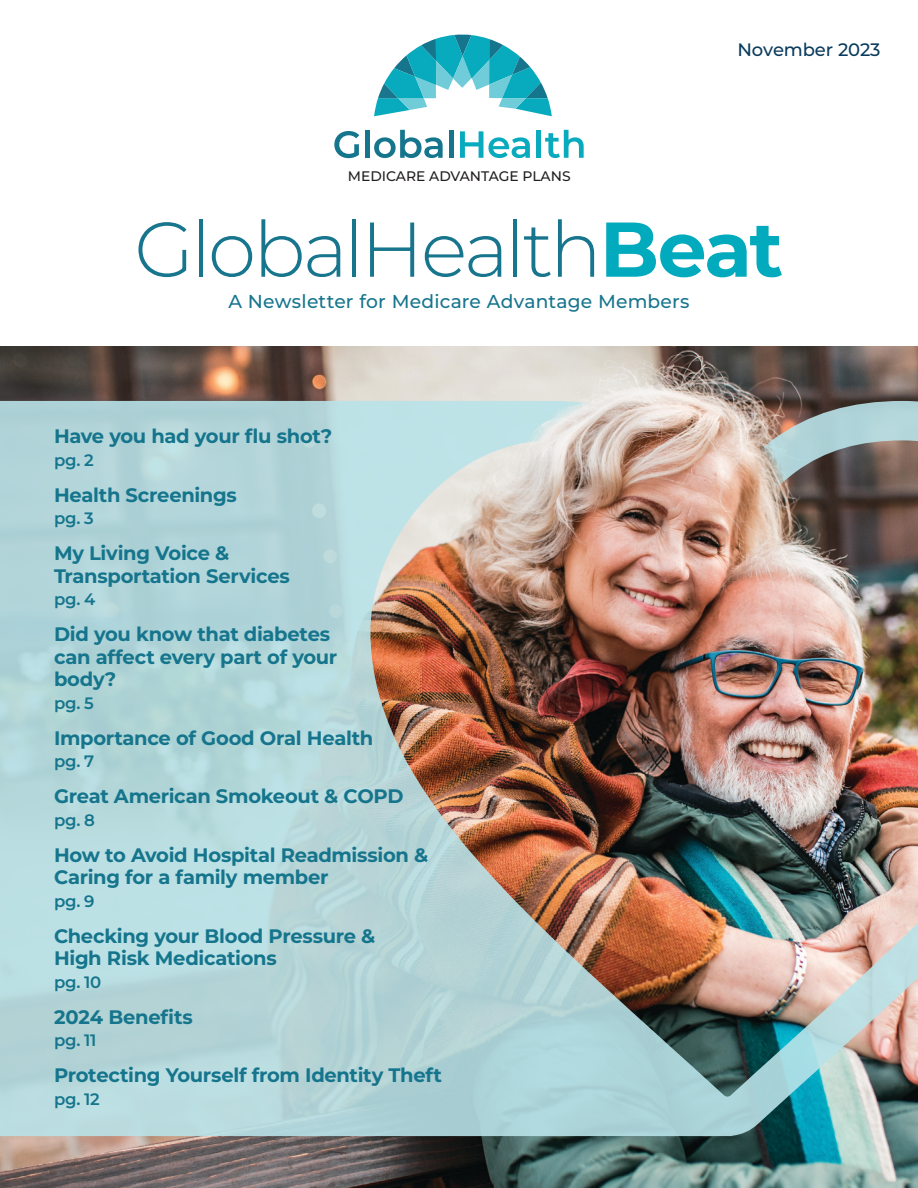
<style>
.page{position:relative;width:918px;height:1188px;background:#fff}
.page>*{position:absolute;margin:0;border:0;box-sizing:border-box;transform-origin:0 0}
.t1{font:300 77.4px "Montserrat";letter-spacing:-.045em;color:#17758d}
.t2{font:700 19.5px/22.5px "Montserrat";letter-spacing:-.015em;color:#15758c}
.t3{font:500 18.75px "Montserrat";letter-spacing:.01em;color:#17758d}
.t4{font:500 18px "Montserrat";letter-spacing:-.01em;color:#0a3b5d}
.t5{font:600 16.5px "Montserrat";letter-spacing:-.015em;color:#15758c}
.t6{font:500 13.8px "Montserrat";color:#231f20}
.s1{font-weight:700;color:#02aabe}
</style>
<div class="page">
<img style="left:0;top:346px;width:918px;height:842px">
<img style="left:0;top:401px;width:918px;height:735px">
<svg style="left:374px;top:35px;width:178px;height:81px"></svg>
<svg style="left:334px;top:131px;width:25px;height:27px"></svg>
<div style="left:365px;top:130px;width:5px;height:28px;background:#15758d"></div>
<svg style="left:374px;top:130px;width:69px;height:28px"></svg>
<hr style="left:449px;top:130px;width:4px;height:28px;background:#15758d">
<svg style="left:460px;top:131px;width:70px;height:27px"></svg>
<div style="left:536px;top:130px;width:5px;height:28px;background:#08abbe"></div>
<svg style="left:545px;top:130px;width:39px;height:28px"></svg>
<img style="left:440px;top:346px;width:478px;height:356px">
<p class="t6" style="left:348px;top:167px;width:224px">MEDICARE ADVANTAGE PLANS</p>
<p class="t4" style="left:737px;top:37px;width:145px">November 2023</p>
<h1 class="t1" style="left:134px;top:198px;width:650px">GlobalHealth<span class="s1">Beat</span></h1>
<p class="t3" style="left:228px;top:289px;width:463px">A Newsletter for Medicare Advantage Members</p>
<p class="t2" style="left:54px;top:425px;width:280px">Have you had your flu shot?</p>
<p class="t5" style="left:54px;top:449px;width:41px">pg. 2</p>
<p class="t2" style="left:54px;top:483px;width:184px">Health Screenings</p>
<p class="t5" style="left:54px;top:508px;width:41px">pg. 3</p>
<p class="t2" style="left:54px;top:542px;width:237px">My Living Voice &amp;<br>Transportation Services</p>
<p class="t5" style="left:54px;top:589px;width:43px">pg. 4</p>
<p class="t2" style="left:54px;top:623px;width:285px">Did you know that diabetes can affect every part of your body?</p>
<p class="t5" style="left:54px;top:692px;width:41px">pg. 5</p>
<p class="t2" style="left:54px;top:726px;width:321px">Importance of Good Oral Health</p>
<p class="t5" style="left:54px;top:751px;width:42px">pg. 7</p>
<p class="t2" style="left:54px;top:785px;width:351px">Great American Smokeout &amp; COPD</p>
<p class="t5" style="left:54px;top:809px;width:43px">pg. 8</p>
<p class="t2" style="left:54px;top:843px;width:376px">How to Avoid Hospital Readmission &amp;<br>Caring for a family member</p>
<p class="t5" style="left:54px;top:890px;width:42px">pg. 9</p>
<p class="t2" style="left:54px;top:924px;width:323px">Checking your Blood Pressure &amp;<br>High Risk Medications</p>
<p class="t5" style="left:54px;top:971px;width:49px">pg. 10</p>
<p class="t2" style="left:54px;top:1005px;width:140px">2024 Benefits</p>
<p class="t5" style="left:54px;top:1030px;width:44px">pg. 11</p>
<p class="t2" style="left:54px;top:1064px;width:389px">Protecting Yourself from Identity Theft</p>
<p class="t5" style="left:54px;top:1088px;width:47px">pg. 12</p>
</div>
